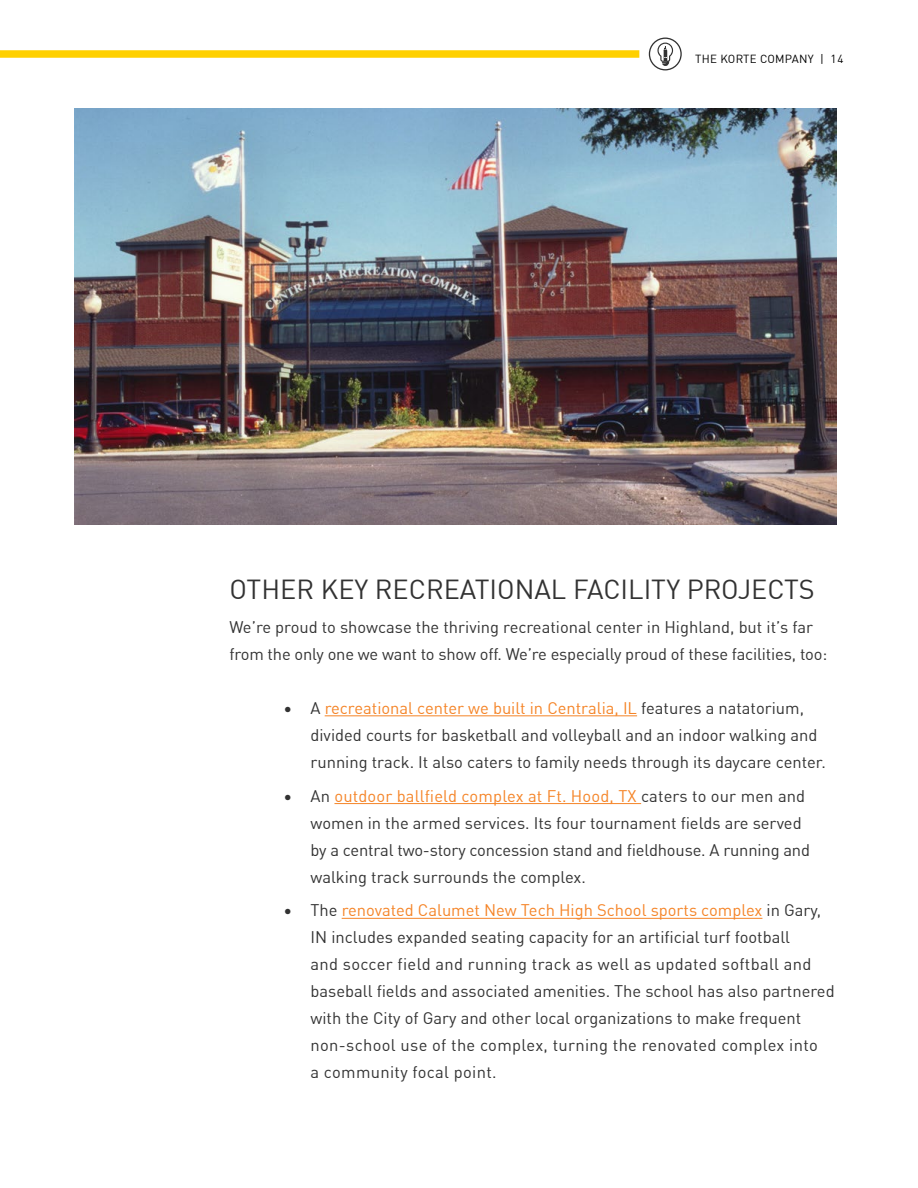
<style>
.page{position:relative;width:918px;height:1188px;background:#fff}
.page>*{position:absolute;margin:0;border:0;box-sizing:border-box;transform-origin:0 0}
.t1{font:27px "DIN Offc";color:#323232}
.t2{font:16.5px/27px "DIN Offc";color:#323232}
.t3{font:11.55px "DIN Offc";letter-spacing:.02em;color:#000}
.s1{color:#f58427}
</style>
<div class="page">
<svg style="left:649px;top:38px;width:33px;height:32px"></svg>
<div style="left:0;top:50px;width:639px;height:8px;background:#ffd000"></div>
<hr style="left:325px;top:715px;width:312px;height:1px;background:#f58427">
<hr style="left:334px;top:803px;width:307px;height:1px;background:#f58427">
<hr style="left:342px;top:918px;width:420px;height:1px;background:#f58427">
<img style="left:74px;top:108px;width:763px;height:417px">
<p class="t3" style="left:695px;top:51px;width:150px">THE KORTE COMPANY | 14</p>
<h1 class="t1" style="left:230px;top:573px;width:587px">OTHER KEY RECREATIONAL FACILITY PROJECTS</h1>
<p class="t2" style="left:230px;top:614px;width:599px">We’re proud to showcase the thriving recreational center in Highland, but it’s far from the only one we want to show off. We’re especially proud of these facilities, too:</p>
<p class="t2" style="left:310px;top:695px;width:517px;text-indent:-27px">• A <span class="s1">recreational center we built in Centralia, IL</span> features a natatorium, divided courts for basketball and volleyball and an indoor walking and running track. It also caters to family needs through its daycare center.</p>
<p class="t2" style="left:310px;top:782px;width:501px;text-indent:-27px">• An <span class="s1">outdoor ballfield complex at Ft. Hood, TX</span> caters to our men and women in the armed services. Its four tournament fields are served by a central two-story concession stand and fieldhouse. A running and walking track surrounds the complex.</p>
<p class="t2" style="left:310px;top:897px;width:526px;text-indent:-27px">• The <span class="s1">renovated Calumet New Tech High School sports complex</span> in Gary, IN includes expanded seating capacity for an artificial turf football<br>and soccer field and running track as well as updated softball and baseball fields and associated amenities. The school has also partnered with the City of Gary and other local organizations to make frequent non-school use of the complex, turning the renovated complex into<br>a community focal point.</p>
</div>
